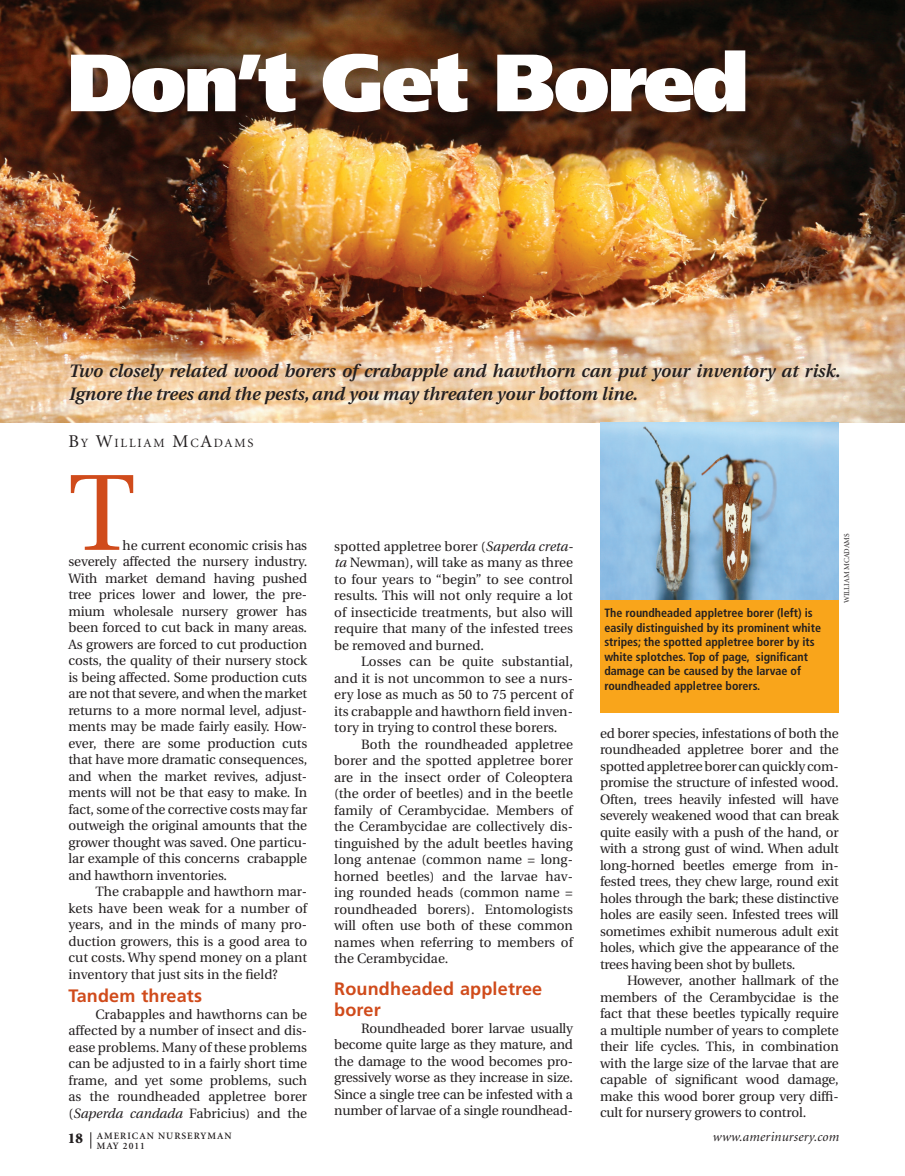
<style>
.page{position:relative;width:905px;height:1176px;background:#fff}
.page>*{position:absolute;margin:0;border:0;box-sizing:border-box;transform-origin:0 0}
.t1{font:108px "Utopia";color:#d04b1b}
.t2{font:900 81px "Frutiger";letter-spacing:-.03em;color:#fff}
.t3{font:italic 600 18px/23.2px "Utopia";color:#231f20}
.t4{font:700 18px/21px "Frutiger";letter-spacing:.01em;color:#d04b1b}
.t5{font:13.5px/16.5px "Utopia";color:#231f20;text-align:justify}
.t6{font:italic 13.5px "Minion";letter-spacing:.01em;color:#231f20}
.t7{font:12.6px "Minion";letter-spacing:.145em;color:#231f20}
.t8{font:700 condensed 12px/14.4px "Frutiger";color:#231f20}
.t9{font:600 9.75px/9.8px "Minion";letter-spacing:.1em;color:#231f20}
.t10{font:7.5px "Minion";color:#231f20}
.s1{font-size:18px}
.s2{font-style:italic}
.s3{font-weight:900;font-size:15px}
</style>
<div class="page">
<svg style="left:90px;top:1132px;width:1px;height:16px"></svg>
<img style="left:0;top:0;width:904px;height:423px">
<img style="left:600px;top:423px;width:238px;height:177px">
<div style="left:599px;top:600px;width:239px;height:112px;background:#f9a51b"></div>
<h2 class="t2" style="left:67px;top:50px;width:683px">Don’t Get Bored</h2>
<h3 class="t3" style="left:68px;top:360px;width:772px">Two closely related wood borers of crabapple and hawthorn can put your inventory at risk.<br>Ignore the trees and the pests, and you may threaten your bottom line.</h3>
<p class="t7" style="left:68px;top:438px;width:186px"><span class="s1">B</span>Y <span class="s1">W</span>ILLIAM <span class="s1">M</span>C<span class="s1">A</span>DAMS</p>
<h1 class="t1" style="left:68px;top:470px;width:69px">T</h1>
<p class="t5" style="left:68px;top:538px;width:240px;text-indent:54px">he current economic crisis has severely affected the nursery industry.<br>With market demand having pushed tree prices lower and lower, the pre&shy;mium wholesale nursery grower has been forced to cut back in many areas.<br>As growers are forced to cut production costs, the quality of their nursery stock is being affected. Some production cuts are not that severe, and when the market returns to a more normal level, adjust&shy;ments may be made fairly easily. How&shy;ever, there are some production cuts that have more dramatic consequences, and when the market revives, adjust&shy;ments will not be that easy to make. In fact, some of the corrective costs may far outweigh the original amounts that the grower thought was saved. One particu&shy;lar example of this concerns crabapple and hawthorn inventories.</p>
<p class="t5" style="left:68px;top:885px;width:240px;text-indent:27px">The crabapple and hawthorn mar&shy;kets have been weak for a number of years, and in the minds of many pro&shy;duction growers, this is a good area to cut costs. Why spend money on a plant inventory that just sits in the field?</p>
<h3 class="t4" style="left:68px;top:987px;width:135px">Tandem threats</h3>
<p class="t5" style="left:68px;top:1007px;width:240px;text-indent:27px">Crabapples and hawthorns can be affected by a number of insect and dis&shy;ease problems. Many of these problems can be adjusted to in a fairly short time frame, and yet some problems, such as the roundheaded appletree borer (<span class="s2">Saperda candada</span> Fabricius) and the</p>
<p class="t5" style="left:334px;top:539px;width:240px">spotted appletree borer (<span class="s2">Saperda creta&shy;ta</span> Newman), will take as many as three to four years to “begin” to see control results. This will not only require a lot of insecticide treatments, but also will require that many of the infested trees be removed and burned.</p>
<p class="t5" style="left:334px;top:654px;width:240px;text-indent:27px">Losses can be quite substantial, and it is not uncommon to see a nurs&shy;ery lose as much as 50 to 75 percent of its crabapple and hawthorn field inven&shy;tory in trying to control these borers.</p>
<p class="t5" style="left:334px;top:737px;width:240px;text-indent:27px">Both the roundheaded appletree borer and the spotted appletree borer are in the insect order of Coleoptera (the order of beetles) and in the beetle family of Cerambycidae. Members of the Cerambycidae are collectively dis&shy;tinguished by the adult beetles having long antenae (common name = long&shy;horned beetles) and the larvae hav&shy;ing rounded heads (common name = roundheaded borers). Entomologists will often use both of these common names when referring to members of the Cerambycidae.</p>
<h3 class="t4" style="left:334px;top:980px;width:209px">Roundheaded appletree borer</h3>
<p class="t5" style="left:334px;top:1021px;width:240px;text-indent:27px">Roundheaded borer larvae usually become quite large as they mature, and the damage to the wood becomes pro&shy;gressively worse as they increase in size.<br>Since a single tree can be infested with a number of larvae of a single roundhead-</p>
<p class="t8" style="left:604px;top:607px;width:218px">The roundheaded appletree borer (left) is easily distinguished by its prominent white stripes; the spotted appletree borer by its white splotches. Top of page, significant damage can be caused by the larvae of roundheaded appletree borers.</p>
<p class="t10" style="left:843px;top:603px;width:72px;rotate:-90deg">WILLIAM MCADAMS</p>
<p class="t5" style="left:599px;top:726px;width:240px">ed borer species, infestations of both the roundheaded appletree borer and the spotted appletree borer can quickly com&shy;promise the structure of infested wood.<br>Often, trees heavily infested will have severely weakened wood that can break quite easily with a push of the hand, or with a strong gust of wind. When adult long-horned beetles emerge from in&shy;fested trees, they chew large, round exit holes through the bark; these distinctive holes are easily seen. Infested trees will sometimes exhibit numerous adult exit holes, which give the appearance of the trees having been shot by bullets.</p>
<p class="t5" style="left:599px;top:973px;width:240px;text-indent:27px">However, another hallmark of the members of the Cerambycidae is the fact that these beetles typically require a multiple number of years to complete their life cycles. This, in combination with the large size of the larvae that are capable of significant wood damage, make this wood borer group very diffi&shy;cult for nursery growers to control.</p>
<p class="t9" style="left:97px;top:1132px;width:136px;text-indent:-29px"><span class="s3">18</span> AMERICAN NURSERYMAN<br>MAY 2011</p>
<p class="t6" style="left:712px;top:1132px;width:128px">www.amerinursery.com</p>
</div>
